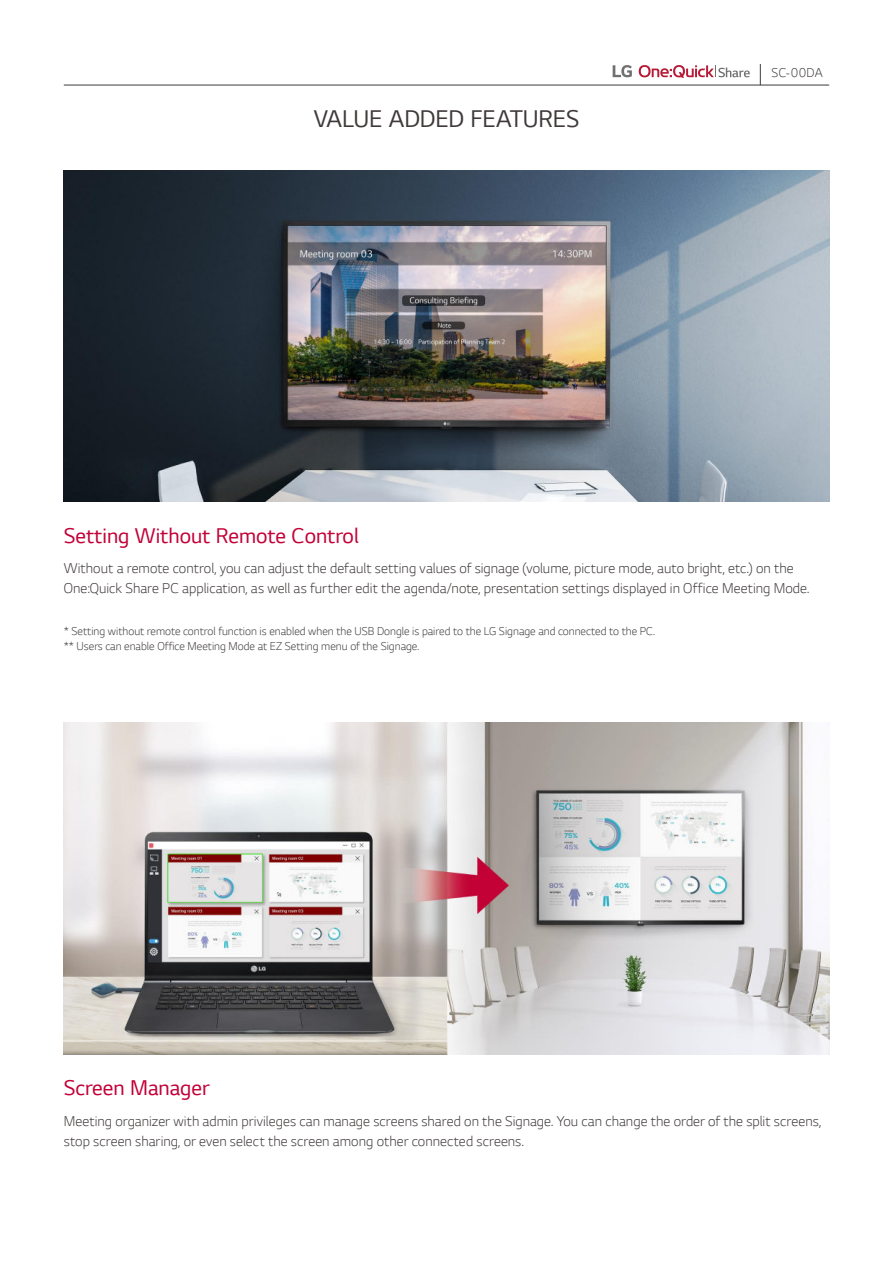
<style>
.page{position:relative;width:893px;height:1263px;background:#fff}
.page>*{position:absolute;margin:0;border:0;box-sizing:border-box;transform-origin:0 0}
.t1{font:25.5px "LG Smart";letter-spacing:-.01em;color:#3f3a39}
.t2{font:22.5px "LG Smart";color:#c30037}
.t3{font:300 15px/19.5px "LG Smart";letter-spacing:.005em;color:#3f3a39}
.t4{font:300 13.5px "LG Smart";letter-spacing:.02em;color:#3f3a39}
.t5{font:300 12px/15px "LG Smart";color:#3f3a39}
</style>
<div class="page">
<hr style="left:64px;top:85px;width:765px;height:1px;background:#3f3a39">
<svg style="left:760px;top:64px;width:1px;height:21px"></svg>
<svg style="left:613px;top:65px;width:19px;height:12px"></svg>
<svg style="left:639px;top:65px;width:111px;height:13px"></svg>
<img style="left:64px;top:170px;width:765px;height:332px">
<img style="left:64px;top:723px;width:765px;height:331px">
<h1 class="t1" style="left:314px;top:108px;width:267px">VALUE ADDED FEATURES</h1>
<h2 class="t2" style="left:64px;top:526px;width:296px">Setting Without Remote Control</h2>
<p class="t4" style="left:771px;top:64px;width:53px">SC-00DA</p>
<p class="t3" style="left:64px;top:560px;width:747px">Without a remote control, you can adjust the default setting values of signage (volume, picture mode, auto bright, etc.) on the<br>One:Quick Share PC application, as well as further edit the agenda/note, presentation settings displayed in Office Meeting Mode.</p>
<p class="t5" style="left:64px;top:624px;width:593px">* Setting without remote control function is enabled when the USB Dongle is paired to the LG Signage and connected to the PC. ** Users can enable Office Meeting Mode at EZ Setting menu of the Signage.</p>
<h2 class="t2" style="left:64px;top:1079px;width:147px">Screen Manager</h2>
<p class="t3" style="left:64px;top:1113px;width:759px">Meeting organizer with admin privileges can manage screens shared on the Signage. You can change the order of the split screens, stop screen sharing, or even select the screen among other connected screens.</p>
</div>
